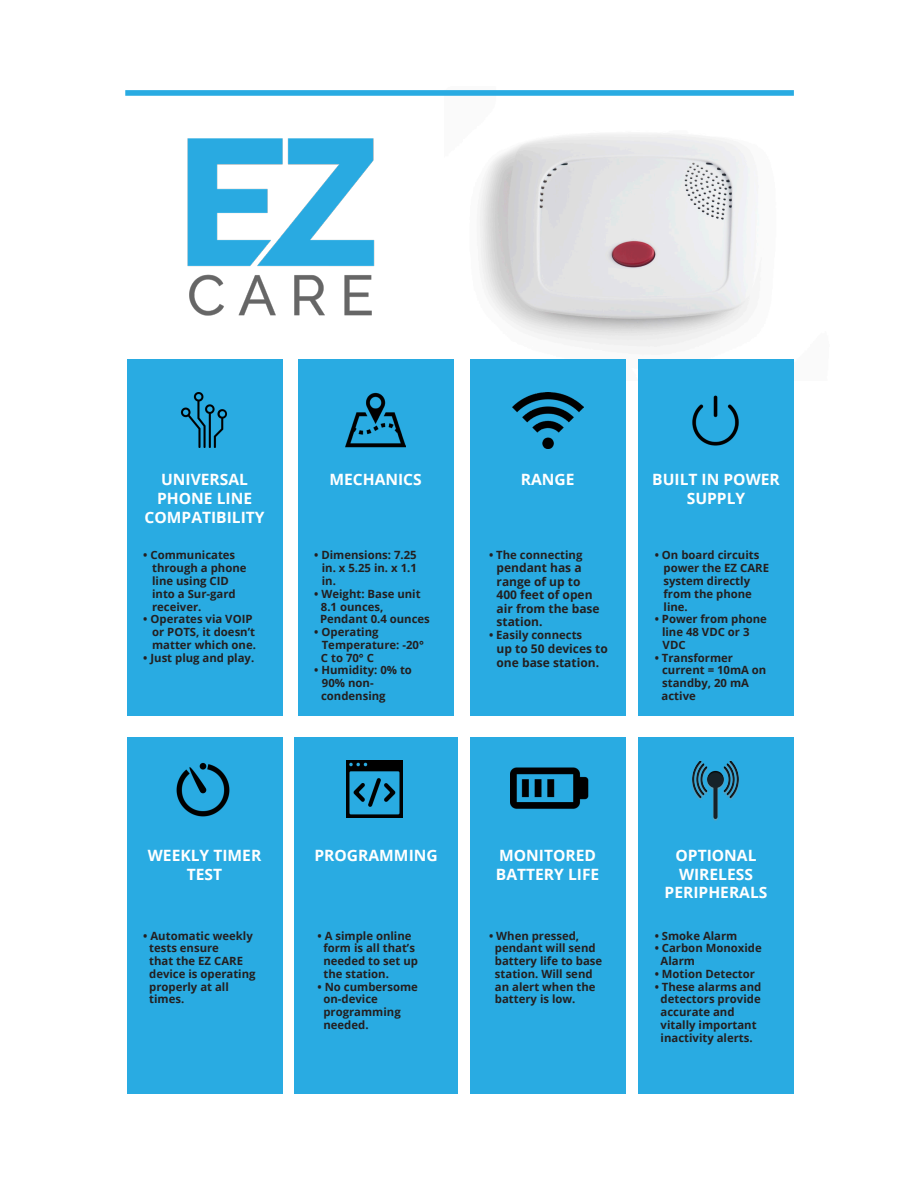
<style>
.page{position:relative;width:918px;height:1188px;background:#fff}
.page>*{position:absolute;margin:0;border:0;box-sizing:border-box;transform-origin:0 0}
.Page_Section_Title{font:700 15.6px/18.8px "Open Sans";color:#fff;text-align:center}
.Page_Body_Text_-_Bla{font:700 12px/13.5px "Open Sans";color:#231f20}
.Page_Body_Text_-_Bla-2{font:700 11.4px/12.8px "Open Sans";color:#231f20}
</style>
<div class="page">
<img style="left:453px;top:134px;width:306px;height:246px">
<img style="left:187px;top:138px;width:188px;height:178px">
<div style="left:127px;top:359px;width:155px;height:357px;background:#29abe2"></div>
<div style="left:298px;top:359px;width:155px;height:357px;background:#29abe2"></div>
<div style="left:127px;top:737px;width:155px;height:357px;background:#29abe2"></div>
<img style="left:176px;top:762px;width:54px;height:55px">
<div style="left:294px;top:737px;width:164px;height:357px;background:#29abe2"></div>
<div style="left:470px;top:359px;width:155px;height:357px;background:#29abe2"></div>
<div style="left:638px;top:359px;width:156px;height:357px;background:#29abe2"></div>
<div style="left:470px;top:737px;width:155px;height:357px;background:#29abe2"></div>
<img style="left:510px;top:767px;width:78px;height:42px">
<div style="left:638px;top:737px;width:156px;height:357px;background:#29abe2"></div>
<div style="left:125px;top:90px;width:669px;height:6px;background:#29abe2"></div>
<img style="left:345px;top:392px;width:61px;height:56px">
<img style="left:180px;top:392px;width:47px;height:56px">
<img style="left:513px;top:392px;width:71px;height:56px">
<img style="left:692px;top:395px;width:47px;height:51px">
<img style="left:346px;top:761px;width:57px;height:57px">
<img style="left:691px;top:760px;width:48px;height:61px">
<p class="Page_Section_Title" style="left:161px;top:470px;width:88px">UNIVERSAL</p>
<p class="Page_Section_Title" style="left:157px;top:488px;width:96px">PHONE LINE</p>
<p class="Page_Section_Title" style="left:145px;top:507px;width:122px">COMPATIBILITY</p>
<p class="Page_Body_Text_-_Bla-2" style="left:152px;top:549px;width:96px;text-indent:-9px">• Communicates through a phone line using CID into a Sur-gard receiver.</p>
<p class="Page_Body_Text_-_Bla-2" style="left:152px;top:612px;width:105px;text-indent:-9px">• Operates via VOIP or POTS, it doesn’t matter which one.</p>
<p class="Page_Body_Text_-_Bla-2" style="left:143px;top:651px;width:112px">• Just plug and play.</p>
<p class="Page_Section_Title" style="left:329px;top:470px;width:94px">MECHANICS</p>
<p class="Page_Body_Text_-_Bla-2" style="left:322px;top:549px;width:96px;text-align:justify;text-indent:-8px">• Dimensions: 7.25 in. x 5.25 in. x 1.1 in.</p>
<p class="Page_Body_Text_-_Bla-2" style="left:320px;top:587px;width:111px;text-indent:-6px">• Weight: Base unit<br>8.1 ounces,<br>Pendant 0.4 ounces</p>
<p class="Page_Body_Text_-_Bla-2" style="left:321px;top:625px;width:104px;text-indent:-7px">• Operating<br>Temperature: -20°<br>C to 70° C</p>
<p class="Page_Body_Text_-_Bla-2" style="left:322px;top:664px;width:92px;text-indent:-8px">• Humidity: 0% to<br>90% non-</p>
<p class="Page_Body_Text_-_Bla-2" style="left:321px;top:689px;width:66px">condensing</p>
<p class="Page_Section_Title" style="left:521px;top:470px;width:55px">RANGE</p>
<p class="Page_Body_Text_-_Bla-2" style="left:489px;top:549px;width:95px">• The connecting</p>
<p class="Page_Body_Text_-_Bla" style="left:497px;top:561px;width:87px">pendant has a</p>
<p class="Page_Body_Text_-_Bla" style="left:497px;top:575px;width:105px">range of up to<br>400 feet of open air from the base station.</p>
<p class="Page_Body_Text_-_Bla" style="left:497px;top:642px;width:113px">up to 50 devices to one base station.</p>
<p class="Page_Body_Text_-_Bla-2" style="left:489px;top:629px;width:95px">• Easily connects</p>
<p class="Page_Section_Title" style="left:652px;top:470px;width:129px">BUILT IN POWER<br>SUPPLY</p>
<p class="Page_Body_Text_-_Bla-2" style="left:664px;top:549px;width:107px;text-indent:-9px">• On board circuits power the EZ CARE system directly from the phone</p>
<p class="Page_Body_Text_-_Bla-2" style="left:664px;top:600px;width:26px">line.</p>
<p class="Page_Body_Text_-_Bla-2" style="left:662px;top:612px;width:106px;text-indent:-7px">• Power from phone line 48 VDC or 3<br>VDC</p>
<p class="Page_Body_Text_-_Bla-2" style="left:662px;top:651px;width:106px;text-indent:-7px">• Transformer current = 10mA on standby, 20 mA active</p>
<p class="Page_Section_Title" style="left:148px;top:845px;width:115px">WEEKLY TIMER</p>
<p class="Page_Section_Title" style="left:187px;top:864px;width:37px">TEST</p>
<p class="Page_Section_Title" style="left:314px;top:845px;width:125px">PROGRAMMING</p>
<p class="Page_Body_Text_-_Bla-2" style="left:149px;top:929px;width:108px;text-indent:-6px">• Automatic weekly tests ensure<br>that the EZ CARE device is operating properly at all times.</p>
<p class="Page_Body_Text_-_Bla-2" style="left:318px;top:929px;width:102px;text-align:center">• A simple online form is all that’s needed to set up</p>
<p class="Page_Body_Text_-_Bla-2" style="left:323px;top:967px;width:67px">the station.</p>
<p class="Page_Body_Text_-_Bla-2" style="left:323px;top:980px;width:96px;text-indent:-6px">• No cumbersome on-device programming needed.</p>
<p class="Page_Section_Title" style="left:496px;top:845px;width:105px;text-align:left">MONITORED<br>BATTERY LIFE</p>
<p class="Page_Body_Text_-_Bla-2" style="left:495px;top:929px;width:109px;text-indent:-6px">• When pressed, pendant will send battery life to base station. Will send an alert when the battery is low.</p>
<p class="Page_Section_Title" style="left:665px;top:845px;width:104px">OPTIONAL<br>WIRELESS<br>PERIPHERALS</p>
<p class="Page_Body_Text_-_Bla-2" style="left:655px;top:929px;width:84px">• Smoke Alarm</p>
<p class="Page_Body_Text_-_Bla-2" style="left:661px;top:941px;width:103px;text-indent:-6px">• Carbon Monoxide<br>Alarm</p>
<p class="Page_Body_Text_-_Bla-2" style="left:655px;top:967px;width:102px">• Motion Detector</p>
<p class="Page_Body_Text_-_Bla-2" style="left:661px;top:980px;width:102px;text-indent:-6px">• These alarms and detectors provide accurate and vitally important</p>
<p class="Page_Body_Text_-_Bla-2" style="left:661px;top:1031px;width:94px">inactivity alerts.</p>
</div>
